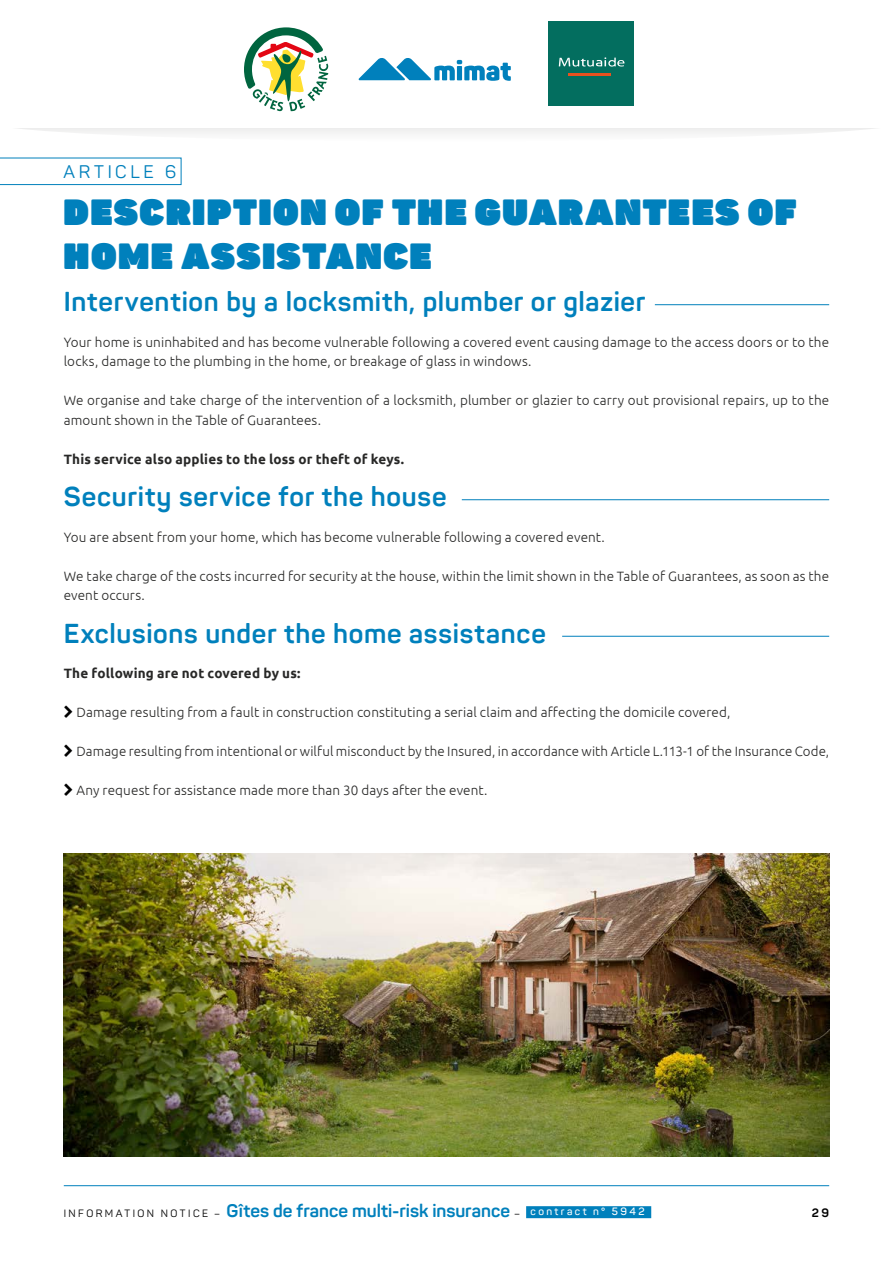
<style>
.page{position:relative;width:893px;height:1263px;background:#fff}
.page>*{position:absolute;margin:0;border:0;box-sizing:border-box;transform-origin:0 0}
.t1{font:900 36px/43.5px "Panton";letter-spacing:.04em;color:#0080bc}
.t2{font:700 27px "Panton";letter-spacing:.025em;color:#0080bc}
.t3{font:700 18px "Panton";color:#0080bc}
.t4{font:18px "Panton";letter-spacing:.21em;color:#0080bc}
.t5{font:300 13.5px/19.5px "Ubuntu";letter-spacing:.01em;color:#282827}
.t6{font:700 13.5px "Ubuntu";letter-spacing:.015em;color:#282827}
.t7{font:700 12px "Panton";color:#000}
.s1{font-weight:400;font-size:10.5px;color:#000}
.s2{font-weight:600;font-size:10.5px;color:#fff}
</style>
<div class="page">
<hr style="left:64px;top:1185px;width:765px;height:1px;background:#0080bc">
<div style="left:526px;top:1206px;width:125px;height:12px;background:#0080bc"></div>
<div style="left:548px;top:21px;width:85px;height:85px;background:#036e5f"></div>
<svg style="left:18px;top:27px;width:857px;height:107px"></svg>
<svg style="left:0;top:158px;width:181px;height:27px"></svg>
<hr style="left:655px;top:304px;width:174px;height:1px;background:#0080bc">
<hr style="left:462px;top:499px;width:367px;height:1px;background:#0080bc">
<hr style="left:562px;top:636px;width:267px;height:1px;background:#0080bc">
<img style="left:64px;top:853px;width:765px;height:304px">
<h3 class="t4" style="left:64px;top:161px;width:114px">ARTICLE 6</h3>
<h1 class="t1" style="left:64px;top:188px;width:734px">DESCRIPTION OF THE GUARANTEES OF<br>HOME ASSISTANCE</h1>
<h2 class="t2" style="left:64px;top:285px;width:583px">Intervention by a locksmith, plumber or glazier</h2>
<p class="t5" style="left:64px;top:332px;width:767px">Your home is uninhabited and has become vulnerable following a covered event causing damage to the access doors or to the locks, damage to the plumbing in the home, or breakage of glass in windows.</p>
<p class="t5" style="left:64px;top:390px;width:767px">We organise and take charge of the intervention of a locksmith, plumber or glazier to carry out provisional repairs, up to the amount shown in the Table of Guarantees.</p>
<p class="t6" style="left:64px;top:451px;width:342px">This service also applies to the loss or theft of keys.</p>
<h2 class="t2" style="left:64px;top:480px;width:384px">Security service for the house</h2>
<p class="t5" style="left:64px;top:527px;width:543px">You are absent from your home, which has become vulnerable following a covered event.</p>
<p class="t5" style="left:64px;top:566px;width:767px">We take charge of the costs incurred for security at the house, within the limit shown in the Table of Guarantees, as soon as the event occurs.</p>
<h2 class="t2" style="left:64px;top:616px;width:484px">Exclusions under the home assistance</h2>
<p class="t6" style="left:64px;top:665px;width:238px">The following are not covered by us:</p>
<p class="t5" style="left:76px;top:702px;width:655px">Damage resulting from a fault in construction constituting a serial claim and affecting the domicile covered,</p>
<p class="t5" style="left:77px;top:741px;width:754px">Damage resulting from intentional or wilful misconduct by the Insured, in accordance with Article L.113-1 of the Insurance Code,</p>
<p class="t5" style="left:76px;top:780px;width:412px">Any request for assistance made more than 30 days after the event.</p>
<h3 class="t3" style="left:64px;top:1199px;width:582px"><span class="s1">INFORMATION NOTICE –</span> Gîtes de france multi-risk insurance <span class="s1">–</span> <span class="s2">contract n° 5942</span></h3>
<p class="t7" style="left:812px;top:1205px;width:19px">29</p>
</div>
